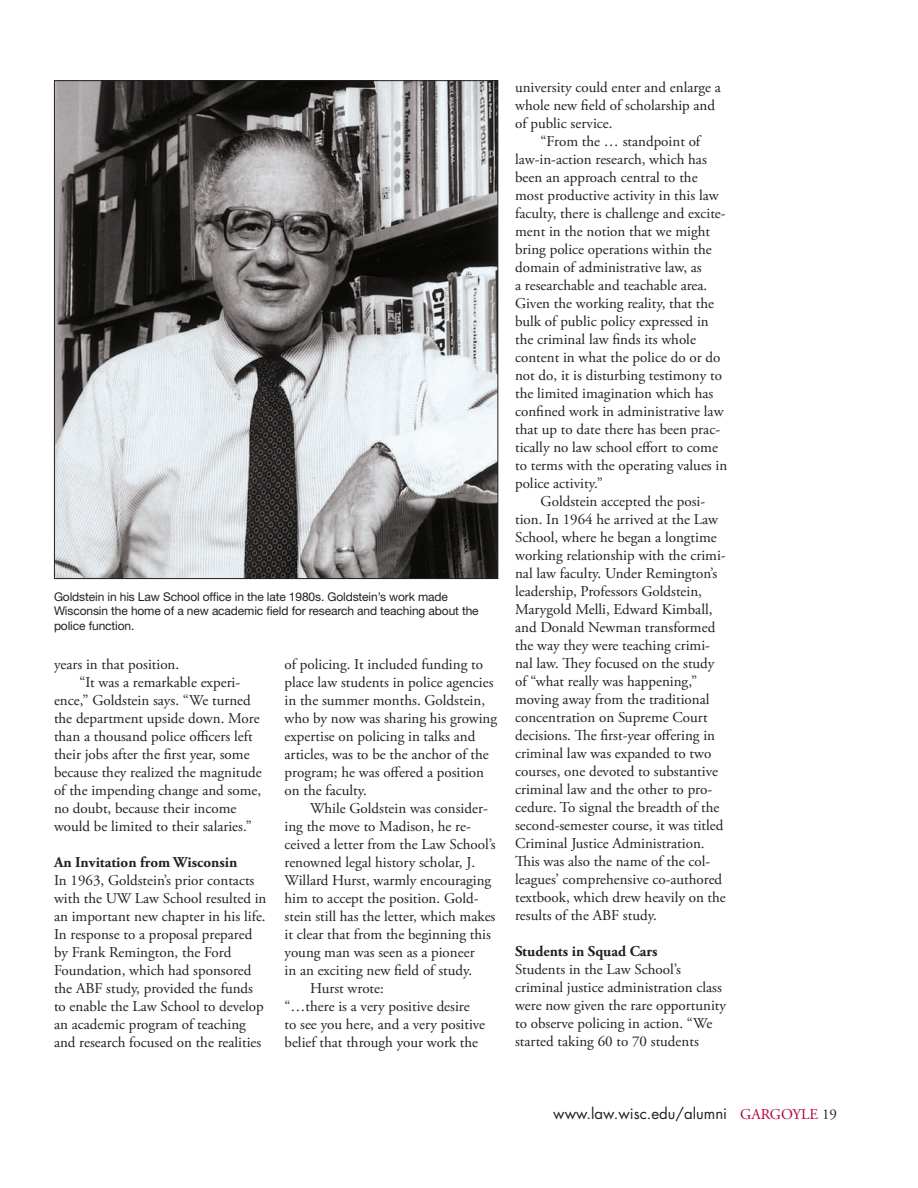
<style>
.page{position:relative;width:918px;height:1188px;background:#fff}
.page>*{position:absolute;margin:0;border:0;box-sizing:border-box;transform-origin:0 0}
.t1{font:15px/18px "Adobe Garamond Pro";color:#231f20}
.t2{font:700 15px "Adobe Garamond Pro";color:#231f20}
.t3{font:15px "Futura Std";color:#231f20}
.t4{font:12px/14.4px "Helvetica Neue LT Std";letter-spacing:-.01em;color:#231f20}
.s1{font-family:"Adobe Garamond Pro";color:#b30437}
.s2{font-family:"Adobe Garamond Pro"}
</style>
<div class="page">
<img style="left:56px;top:82px;width:440px;height:495px">
<p class="t4" style="left:54px;top:589px;width:426px">Goldstein in his Law School office in the late 1980s. Goldstein’s work made<br>Wisconsin the home of a new academic field for research and teaching about the police function.</p>
<p class="t1" style="left:54px;top:656px;width:127px">years in that position.</p>
<p class="t1" style="left:80px;top:674px;width:162px">“It was a remarkable experi-</p>
<p class="t1" style="left:54px;top:692px;width:198px">ence,” Goldstein says. “We turned</p>
<p class="t1" style="left:54px;top:710px;width:207px">the department upside down. More</p>
<p class="t1" style="left:54px;top:728px;width:200px">than a thousand police officers left</p>
<p class="t1" style="left:54px;top:746px;width:197px">their jobs after the first year, some</p>
<p class="t1" style="left:54px;top:764px;width:209px">because they realized the magnitude</p>
<p class="t1" style="left:54px;top:782px;width:209px">of the impending change and some,</p>
<p class="t1" style="left:54px;top:800px;width:184px">no doubt, because their income</p>
<p class="t1" style="left:54px;top:818px;width:199px">would be limited to their salaries.”</p>
<p class="t2" style="left:54px;top:854px;width:185px">An Invitation from Wisconsin</p>
<p class="t1" style="left:54px;top:872px;width:214px">In 1963, Goldstein’s prior contacts with the UW Law School resulted in an important new chapter in his life.<br>In response to a proposal prepared by Frank Remington, the Ford Foundation, which had sponsored the ABF study, provided the funds to enable the Law School to develop an academic program of teaching and research focused on the realities</p>
<p class="t1" style="left:285px;top:656px;width:214px">of policing. It included funding to place law students in police agencies in the summer months. Goldstein, who by now was sharing his growing expertise on policing in talks and articles, was to be the anchor of the program; he was offered a position on the faculty.</p>
<p class="t1" style="left:310px;top:800px;width:179px">While Goldstein was consider-</p>
<p class="t1" style="left:285px;top:818px;width:188px">ing the move to Madison, he re-</p>
<p class="t1" style="left:285px;top:836px;width:213px">ceived a letter from the Law School’s</p>
<p class="t1" style="left:285px;top:854px;width:192px">renowned legal history scholar, J.</p>
<p class="t1" style="left:285px;top:872px;width:208px">Willard Hurst, warmly encouraging</p>
<p class="t1" style="left:285px;top:890px;width:196px">him to accept the position. Gold-</p>
<p class="t1" style="left:285px;top:908px;width:212px">stein still has the letter, which makes</p>
<p class="t1" style="left:285px;top:926px;width:208px">it clear that from the beginning this</p>
<p class="t1" style="left:285px;top:944px;width:192px">young man was seen as a pioneer</p>
<p class="t1" style="left:285px;top:962px;width:189px">in an exciting new field of study.</p>
<p class="t1" style="left:310px;top:980px;width:75px">Hurst wrote:</p>
<p class="t1" style="left:285px;top:998px;width:187px">“…there is a very positive desire</p>
<p class="t1" style="left:285px;top:1016px;width:202px">to see you here, and a very positive</p>
<p class="t1" style="left:285px;top:1034px;width:195px">belief that through your work the</p>
<p class="t1" style="left:515px;top:79px;width:207px">university could enter and enlarge a whole new field of scholarship and of public service.</p>
<p class="t1" style="left:515px;top:133px;width:214px;text-indent:26px">“From the … standpoint of law-in-action research, which has been an approach central to the most productive activity in this law faculty, there is challenge and excite&shy;ment in the notion that we might bring police operations within the domain of administrative law, as<br>a researchable and teachable area.<br>Given the working reality, that the bulk of public policy expressed in the criminal law finds its whole content in what the police do or do not do, it is disturbing testimony to the limited imagination which has confined work in administrative law that up to date there has been prac&shy;tically no law school effort to come to terms with the operating values in police activity.”</p>
<p class="t1" style="left:515px;top:493px;width:212px;text-indent:26px">Goldstein accepted the posi&shy;tion. In 1964 he arrived at the Law School, where he began a longtime working relationship with the crimi&shy;nal law faculty. Under Remington’s leadership, Professors Goldstein, Marygold Melli, Edward Kimball, and Donald Newman transformed the way they were teaching crimi&shy;nal law. They focused on the study of “what really was happening,” moving away from the traditional concentration on Supreme Court decisions. The first-year offering in criminal law was expanded to two courses, one devoted to substantive criminal law and the other to pro&shy;cedure. To signal the breadth of the second-semester course, it was titled Criminal Justice Administration.<br>This was also the name of the col&shy;leagues’ comprehensive co-authored textbook, which drew heavily on the results of the ABF study.</p>
<p class="t2" style="left:515px;top:942px;width:144px">Students in Squad Cars</p>
<p class="t1" style="left:515px;top:961px;width:213px">Students in the Law School’s criminal justice administration class were now given the rare opportunity to observe policing in action. “We started taking 60 to 70 students</p>
<p class="t3" style="left:553px;top:1104px;width:285px">www.law.wisc.edu/alumni <span class="s1">GARGOYLE</span> <span class="s2">19</span></p>
</div>
